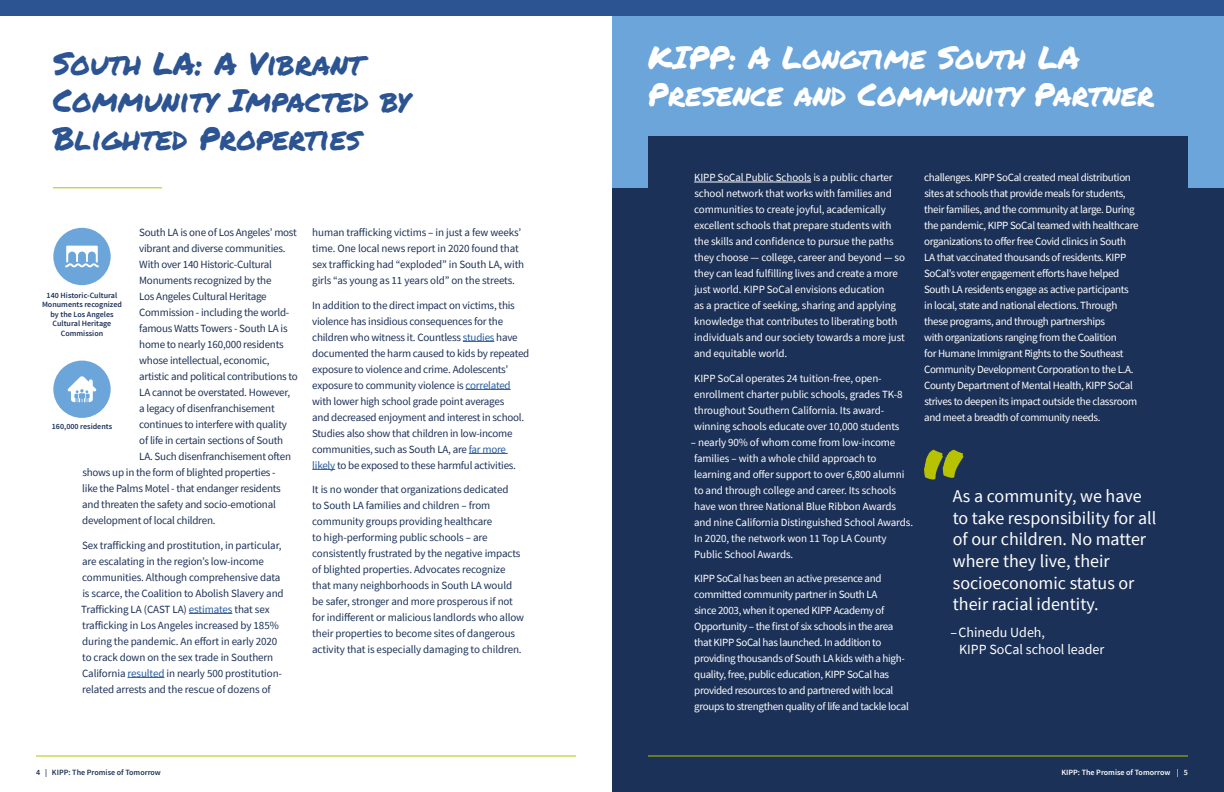
<style>
.page{position:relative;width:1224px;height:792px;background:#fff}
.page>*{position:absolute;margin:0;border:0;box-sizing:border-box;transform-origin:0 0}
.t1{font:31.5px/37.8px "Permanent Marker";color:#2c5492}
.t2{font:31.5px/37.8px "Permanent Marker";color:#fff}
.t3{font:18px/21.6px "Source Sans Pro";color:#fff}
.t4{font:14px/16.8px "Source Sans Pro";color:#fff}
.t5{font:11px/16px "Source Sans Pro";letter-spacing:-.02em;color:#1c3157}
.t6{font:11px/16px "Source Sans Pro";letter-spacing:-.03em;color:#fff}
.t7{font:11px/16px "Source Sans Pro";letter-spacing:-.01em;color:#fff}
.t8{font:600 8px/9.6px "Source Sans Pro";color:#1c3157;text-align:center}
.t9{font:600 8px "Source Sans Pro";color:#fff}
.s1{color:#275b9b}
</style>
<div class="page">
<div style="left:612px;top:173px;width:612px;height:619px;background:#1c3157"></div>
<div style="left:612px;top:16px;width:612px;height:172px;background:#6ca5da"></div>
<div style="left:648px;top:136px;width:540px;height:133px;background:#1c3157"></div>
<hr style="left:694px;top:182px;width:117px;height:1px;background:#fff">
<hr style="left:189px;top:613px;width:43px;height:1px;background:#275b9b">
<hr style="left:128px;top:677px;width:36px;height:1px;background:#275b9b">
<hr style="left:463px;top:341px;width:31px;height:1px;background:#275b9b">
<hr style="left:466px;top:389px;width:45px;height:1px;background:#275b9b">
<hr style="left:469px;top:453px;width:39px;height:1px;background:#275b9b">
<svg style="left:312px;top:469px;width:23px;height:1px"></svg>
<hr style="left:36px;top:756px;width:540px;height:1px;background:#b7c300">
<hr style="left:53px;top:187px;width:109px;height:1px;background:#b7c300">
<svg style="left:924px;top:450px;width:40px;height:30px"></svg>
<hr style="left:648px;top:756px;width:540px;height:1px;background:#b7c300">
<div style="left:53px;top:228px;width:58px;height:57px;background:#6ca5da;border-radius:50%"></div>
<svg style="left:65px;top:246px;width:34px;height:21px"></svg>
<div style="left:53px;top:361px;width:58px;height:57px;background:#6ca5da;border-radius:50%"></div>
<svg style="left:68px;top:376px;width:28px;height:26px"></svg>
<div style="left:0;top:0;width:1224px;height:16px;background:#2c5492"></div>
<h1 class="t1" style="left:53px;top:43px;width:358px">South LA: A Vibrant<br>Community Impacted by<br>Blighted Properties</h1>
<h1 class="t2" style="left:648px;top:37px;width:508px">KIPP: A Longtime South LA<br>Presence and Community Partner</h1>
<p class="t5" style="left:139px;top:224px;width:159px">South LA is one of Los Angeles’ most</p>
<p class="t5" style="left:139px;top:240px;width:148px">vibrant and diverse communities.</p>
<p class="t5" style="left:139px;top:256px;width:134px">With over 140 Historic-Cultural</p>
<p class="t5" style="left:139px;top:272px;width:134px">Monuments recognized by the</p>
<p class="t5" style="left:139px;top:288px;width:129px">Los Angeles Cultural Heritage</p>
<p class="t5" style="left:139px;top:304px;width:152px">Commission - including the world-</p>
<p class="t5" style="left:139px;top:320px;width:150px">famous Watts Towers - South LA is</p>
<p class="t5" style="left:139px;top:336px;width:146px">home to nearly 160,000 residents</p>
<p class="t5" style="left:139px;top:352px;width:132px">whose intellectual, economic,</p>
<p class="t5" style="left:139px;top:368px;width:160px">artistic and political contributions to</p>
<p class="t5" style="left:139px;top:384px;width:152px">LA cannot be overstated. However,</p>
<p class="t5" style="left:139px;top:400px;width:137px">a legacy of disenfranchisement</p>
<p class="t5" style="left:139px;top:416px;width:149px">continues to interfere with quality</p>
<p class="t5" style="left:139px;top:432px;width:145px">of life in certain sections of South</p>
<p class="t5" style="left:139px;top:448px;width:153px">LA. Such disenfranchisement often</p>
<p class="t5" style="left:82px;top:464px;width:195px">shows up in the form of blighted properties -</p>
<p class="t5" style="left:82px;top:480px;width:200px">like the Palms Motel - that endanger residents</p>
<p class="t5" style="left:82px;top:496px;width:195px">and threaten the safety and socio-emotional</p>
<p class="t5" style="left:82px;top:512px;width:135px">development of local children.</p>
<p class="t5" style="left:81px;top:537px;width:204px">Sex trafficking and prostitution, in particular, are escalating in the region’s low-income communities. Although comprehensive data is scarce, the Coalition to Abolish Slavery and Trafficking LA (CAST LA) <span class="s1">estimates</span> that sex trafficking in Los Angeles increased by 185% during the pandemic. An effort in early 2020 to crack down on the sex trade in Southern California <span class="s1">resulted</span> in nearly 500 prostitution&shy;related arrests and the rescue of dozens of</p>
<p class="t8" style="left:42px;top:290px;width:81px">140 Historic-Cultural<br>Monuments recognized by the Los Angeles<br>Cultural Heritage<br>Commission</p>
<p class="t8" style="left:52px;top:422px;width:62px">160,000 residents</p>
<p class="t5" style="left:312px;top:224px;width:214px">human trafficking victims – in just a few weeks’ time. One local news report in 2020 found that sex trafficking had “exploded” in South LA, with girls “as young as 11 years old” on the streets.</p>
<p class="t5" style="left:312px;top:297px;width:219px">In addition to the direct impact on victims, this violence has insidious consequences for the children who witness it. Countless <span class="s1">studies</span> have documented the harm caused to kids by repeated exposure to violence and crime. Adolescents’ exposure to community violence is <span class="s1">correlated </span>with lower high school grade point averages<br>and decreased enjoyment and interest in school.<br>Studies also show that children in low-income communities, such as South LA, are <span class="s1">far more likely</span> to be exposed to these harmful activities.</p>
<p class="t5" style="left:312px;top:481px;width:213px">It is no wonder that organizations dedicated<br>to South LA families and children – from community groups providing healthcare<br>to high-performing public schools – are consistently frustrated by the negative impacts of blighted properties. Advocates recognize that many neighborhoods in South LA would be safer, stronger and more prosperous if not for indifferent or malicious landlords who allow their properties to become sites of dangerous activity that is especially damaging to children.</p>
<p class="t8" style="left:36px;top:767px;width:126px">4 | KIPP: The Promise of Tomorrow</p>
<p class="t7" style="left:694px;top:169px;width:212px">KIPP SoCal Public Schools is a public charter school network that works with families and communities to create joyful, academically excellent schools that prepare students with the skills and confidence to pursue the paths they choose — college, career and beyond — so they can lead fulfilling lives and create a more just world. KIPP SoCal envisions education<br>as a practice of seeking, sharing and applying knowledge that contributes to liberating both individuals and our society towards a more just and equitable world.</p>
<p class="t7" style="left:694px;top:370px;width:210px">KIPP SoCal operates 24 tuition-free, open&shy;enrollment charter public schools, grades TK-8 throughout Southern California. Its award&shy;winning schools educate over 10,000 students</p>
<p class="t7" style="left:691px;top:434px;width:224px">– nearly 90% of whom come from low-income families – with a whole child approach to<br>learning and offer support to over 6,800 alumni to and through college and career. Its schools have won three National Blue Ribbon Awards<br>and nine California Distinguished School Awards.<br>In 2020, the network won 11 Top LA County Public School Awards.</p>
<p class="t6" style="left:694px;top:571px;width:216px">KIPP SoCal has been an active presence and committed community partner in South LA<br>since 2003, when it opened KIPP Academy of Opportunity – the first of six schools in the area that KIPP SoCal has launched. In addition to providing thousands of South LA kids with a high&shy;quality, free, public education, KIPP SoCal has provided resources to and partnered with local groups to strengthen quality of life and tackle local</p>
<p class="t6" style="left:924px;top:170px;width:216px">challenges. KIPP SoCal created meal distribution sites at schools that provide meals for students, their families, and the community at large. During the pandemic, KIPP SoCal teamed with healthcare organizations to offer free Covid clinics in South LA that vaccinated thousands of residents. KIPP SoCal’s voter engagement efforts have helped South LA residents engage as active participants in local, state and national elections. Through these programs, and through partnerships<br>with organizations ranging from the Coalition<br>for Humane Immigrant Rights to the Southeast Community Development Corporation to the L.A.<br>County Department of Mental Health, KIPP SoCal strives to deepen its impact outside the classroom and meet a breadth of community needs.</p>
<h2 class="t3" style="left:953px;top:485px;width:205px">As a community, we have to take responsibility for all of our children. No matter where they live, their socioeconomic status or their racial identity.</h2>
<p class="t4" style="left:959px;top:624px;width:147px;text-indent:-8px">–Chinedu Udeh,<br>KIPP SoCal school leader</p>
<p class="t9" style="left:1061px;top:767px;width:128px">KIPP: The Promise of Tomorrow | 5</p>
</div>
